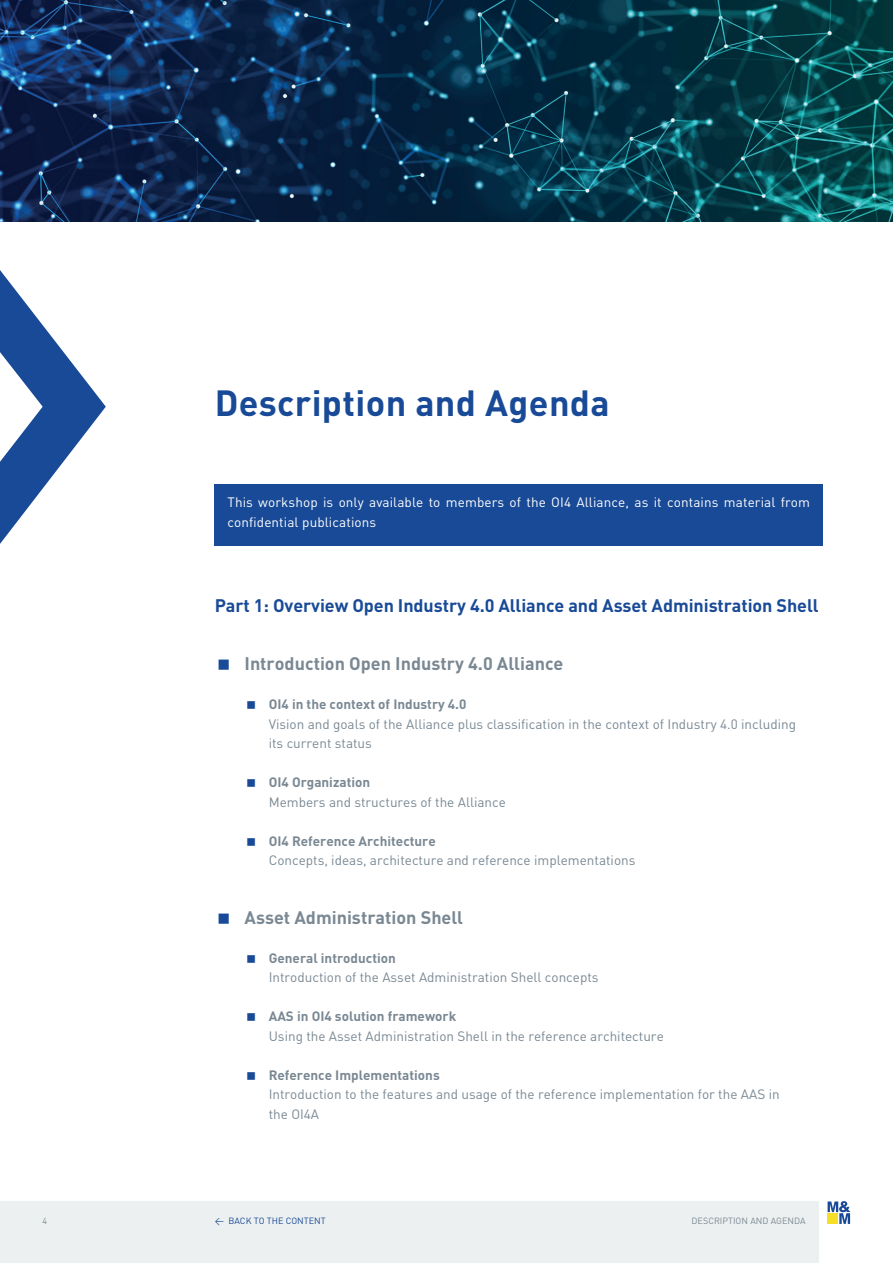
<style>
.page{position:relative;width:893px;height:1263px;background:#fff}
.page>*{position:absolute;margin:0;border:0;box-sizing:border-box;transform-origin:0 0}
.t1{font:700 36px "FFDIN";letter-spacing:.01em;color:#184a97}
.t2{font:700 18px "FFDIN";letter-spacing:-.005em;color:#184a97}
.t3{font:700 18px "FFDIN";color:#7a8893}
.t4{font:13.5px/19.5px "FFDIN";color:#7a8893}
.t5{font:700 13.5px "FFDIN";color:#7a8893}
.t6{font:13.5px/19.5px "FFDIN";letter-spacing:.01em;color:#fff}
.t7{font:9px "FFDIN";color:#7a8893}
.t8{font:9px "FFDIN";color:#184a97}
</style>
<div class="page">
<svg style="left:0;top:270px;width:106px;height:274px"></svg>
<div style="left:215px;top:484px;width:608px;height:61px;background:#184a97"></div>
<img style="left:0;top:0;width:893px;height:221px">
<div style="left:0;top:1201px;width:819px;height:62px;background:#edf0f0"></div>
<svg style="left:828px;top:1201px;width:22px;height:23px"></svg>
<h1 class="t1" style="left:215px;top:380px;width:396px">Description and Agenda</h1>
<p class="t6" style="left:227px;top:492px;width:584px">This workshop is only available to members of the OI4 Alliance, as it contains material from confidential publications</p>
<h2 class="t2" style="left:215px;top:593px;width:605px">Part 1: Overview Open Industry 4.0 Alliance and Asset Administration Shell</h2>
<h2 class="t3" style="left:244px;top:652px;width:320px">Introduction Open Industry 4.0 Alliance</h2>
<p class="t5" style="left:269px;top:695px;width:199px">OI4 in the context of Industry 4.0</p>
<p class="t4" style="left:269px;top:714px;width:529px">Vision and goals of the Alliance plus classification in the context of Industry 4.0 including its current status</p>
<p class="t5" style="left:269px;top:773px;width:103px">OI4 Organization</p>
<p class="t4" style="left:269px;top:792px;width:239px">Members and structures of the Alliance</p>
<p class="t5" style="left:269px;top:832px;width:169px">OI4 Reference Architecture</p>
<p class="t4" style="left:269px;top:850px;width:368px">Concepts, ideas, architecture and reference implementations</p>
<h2 class="t3" style="left:244px;top:905px;width:220px">Asset Administration Shell</h2>
<p class="t5" style="left:269px;top:949px;width:129px">General introduction</p>
<p class="t4" style="left:269px;top:967px;width:331px">Introduction of the Asset Administration Shell concepts</p>
<p class="t5" style="left:269px;top:1007px;width:189px">AAS in OI4 solution framework</p>
<p class="t4" style="left:269px;top:1026px;width:397px">Using the Asset Administration Shell in the reference architecture</p>
<p class="t5" style="left:269px;top:1066px;width:173px">Reference Implementations</p>
<p class="t4" style="left:269px;top:1084px;width:512px">Introduction to the features and usage of the reference implementation for the AAS in the OI4A</p>
<p class="t7" style="left:43px;top:1215px;width:6px">4</p>
<p class="t8" style="left:215px;top:1215px;width:112px">&lt; BACK TO THE CONTENT</p>
<p class="t7" style="left:692px;top:1215px;width:116px">DESCRIPTION AND AGENDA</p>
</div>
